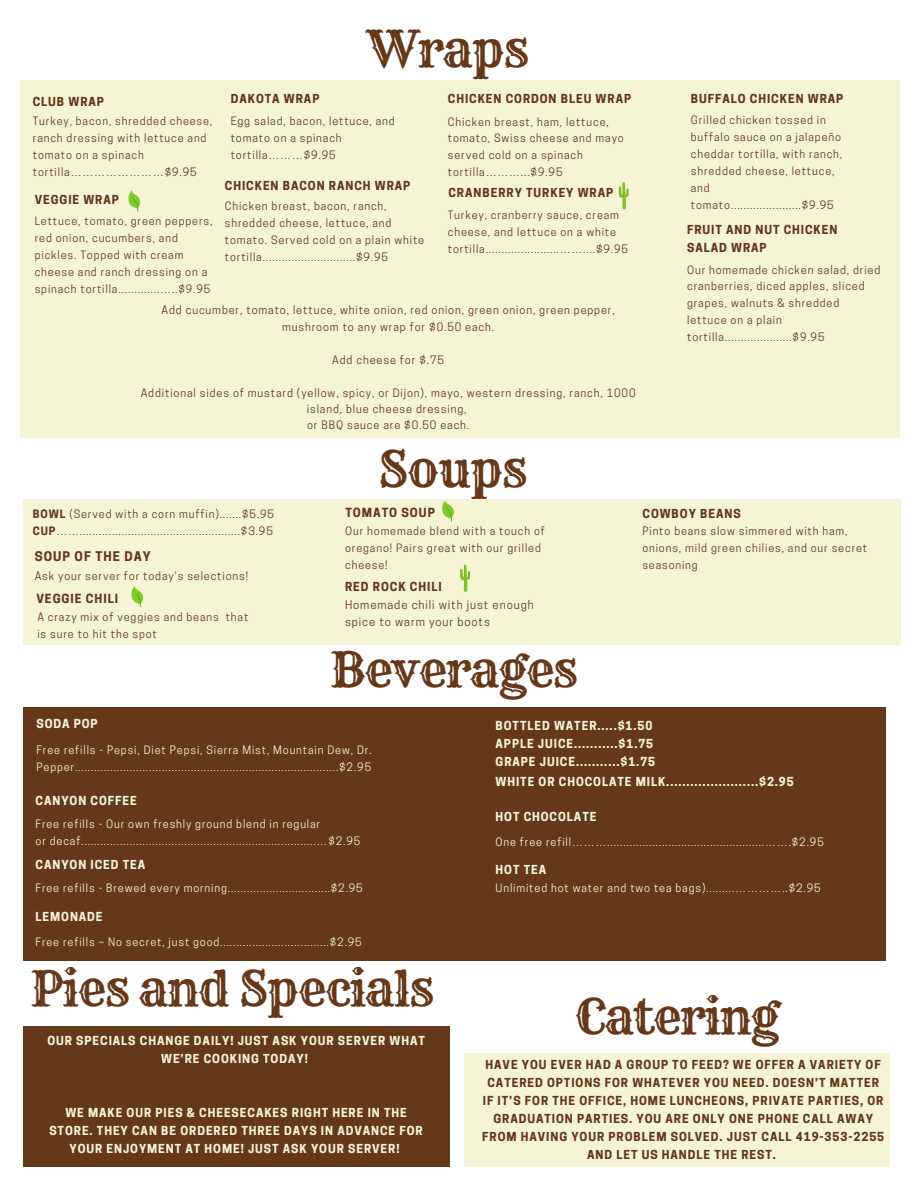
<style>
.page{position:relative;width:918px;height:1188px;background:#fff}
.page>*{position:absolute;margin:0;border:0;box-sizing:border-box;transform-origin:0 0}
.t1{font:49.2px "Rye";letter-spacing:-.03em;color:#66381a}
.t2{font:48px "Rye";letter-spacing:-.03em;color:#66381a}
.t3{font:700 12.6px "Cooper Hewitt";letter-spacing:.08em;color:#66381a}
.t4{font:700 11.85px "Cooper Hewitt";letter-spacing:.08em;color:#66381a}
.t5{font:700 11.7px/18px "Cooper Hewitt";letter-spacing:.08em;color:#66381a;text-align:center}
.t6{font:700 11.7px/18px "Cooper Hewitt";letter-spacing:.08em;color:#f5f4d5;text-align:center}
.t7{font:11.4px/17.7px "Cooper Hewitt";letter-spacing:.08em;color:#66381a}
.t8{font:10.95px/16.8px "Cooper Hewitt";letter-spacing:.08em;color:#66381a}
.t9{font:10.95px/16.8px "Cooper Hewitt";letter-spacing:.08em;color:#f5f4d5}
.s1{font-weight:700}
</style>
<div class="page">
<div style="left:23px;top:1026px;width:426px;height:141px;background:#66381a"></div>
<div style="left:465px;top:1053px;width:425px;height:114px;background:#f5f4d5"></div>
<div style="left:23px;top:707px;width:863px;height:253px;background:#66381a"></div>
<div style="left:20px;top:81px;width:880px;height:357px;background:#f5f4d5"></div>
<svg style="left:618px;top:182px;width:11px;height:27px"></svg>
<svg style="left:128px;top:190px;width:13px;height:22px"></svg>
<div style="left:23px;top:499px;width:877px;height:146px;background:#f5f4d5"></div>
<svg style="left:131px;top:586px;width:13px;height:21px"></svg>
<svg style="left:442px;top:500px;width:12px;height:22px"></svg>
<svg style="left:460px;top:565px;width:10px;height:27px"></svg>
<p class="t5" style="left:33px;top:94px;width:73px">CLUB WRAP</p>
<p class="t8" style="left:33px;top:114px;width:181px">Turkey, bacon, shredded cheese, ranch dressing with lettuce and tomato on a spinach tortilla……………………$9.95</p>
<p class="t5" style="left:35px;top:192px;width:86px">VEGGIE WRAP</p>
<p class="t8" style="left:35px;top:214px;width:179px">Lettuce, tomato, green peppers, red onion, cucumbers, and pickles. Topped with cream cheese and ranch dressing on a spinach tortilla.............…..$9.95</p>
<h1 class="t1" style="left:367px;top:18px;width:163px">Wraps</h1>
<p class="t8" style="left:231px;top:114px;width:166px">Egg salad, bacon, lettuce, and tomato on a spinach tortilla………$9.95</p>
<p class="t5" style="left:231px;top:91px;width:90px">DAKOTA WRAP</p>
<p class="t5" style="left:448px;top:91px;width:185px">CHICKEN CORDON BLEU WRAP</p>
<p class="t8" style="left:448px;top:114px;width:177px">Chicken breast, ham, lettuce, tomato, Swiss cheese and mayo served cold on a spinach tortilla………...$9.95</p>
<p class="t5" style="left:225px;top:178px;width:187px">CHICKEN BACON RANCH WRAP</p>
<p class="t8" style="left:225px;top:199px;width:201px">Chicken breast, bacon, ranch, shredded cheese, lettuce, and tomato. Served cold on a plain white tortilla.............................$9.95</p>
<p class="t5" style="left:448px;top:185px;width:166px">CRANBERRY TURKEY WRAP</p>
<p class="t8" style="left:448px;top:208px;width:182px">Turkey, cranberry sauce, cream cheese, and lettuce on a white tortilla.......................……....$9.95</p>
<p class="t8" style="left:162px;top:303px;width:455px;text-align:center">Add cucumber, tomato, lettuce, white onion, red onion, green onion, green pepper, mushroom to any wrap for $0.50 each.</p>
<p class="t8" style="left:332px;top:353px;width:113px">Add cheese for $.75</p>
<p class="t8" style="left:141px;top:386px;width:496px;line-height:16.4px;text-align:center">Additional sides of mustard (yellow, spicy, or Dijon), mayo, western dressing, ranch, 1000 island, blue cheese dressing,<br>or BBQ sauce are $0.50 each.</p>
<h1 class="t1" style="left:378px;top:438px;width:151px">Soups</h1>
<p class="t5" style="left:691px;top:91px;width:154px">BUFFALO CHICKEN WRAP</p>
<p class="t8" style="left:691px;top:113px;width:153px">Grilled chicken tossed in buffalo sauce on a jalapeño cheddar tortilla, with ranch, shredded cheese, lettuce, and tomato......................$9.95</p>
<p class="t5" style="left:687px;top:222px;width:152px;text-align:left">FRUIT AND NUT CHICKEN<br>SALAD WRAP</p>
<p class="t8" style="left:687px;top:262px;width:195px">Our homemade chicken salad, dried cranberries, diced apples, sliced grapes, walnuts &amp; shredded lettuce on a plain tortilla.....................$9.95</p>
<p class="t8" style="left:33px;top:507px;width:243px"><span class="s1">BOWL</span> (Served with a corn muffin).......$5.95<br><span class="s1">CUP</span>……..................................................$3.95</p>
<p class="t8" style="left:35px;top:569px;width:215px">Ask your server for today’s selections!</p>
<p class="t3" style="left:35px;top:552px;width:117px">SOUP OF THE DAY</p>
<p class="t4" style="left:36px;top:595px;width:83px">VEGGIE CHILI</p>
<p class="t8" style="left:37px;top:610px;width:213px">A crazy mix of veggies and beans that is sure to hit the spot</p>
<p class="t4" style="left:345px;top:508px;width:91px">TOMATO SOUP</p>
<p class="t8" style="left:345px;top:524px;width:201px">Our homemade blend with a touch of oregano! Pairs great with our grilled cheese!</p>
<p class="t5" style="left:345px;top:579px;width:98px">RED ROCK CHILI</p>
<p class="t7" style="left:345px;top:597px;width:190px">Homemade chili with just enough spice to warm your boots</p>
<h2 class="t2" style="left:330px;top:639px;width:249px">Beverages</h2>
<p class="t5" style="left:643px;top:506px;width:100px">COWBOY BEANS</p>
<p class="t8" style="left:642px;top:524px;width:226px">Pinto beans slow simmered with ham, onions, mild green chilies, and our secret seasoning</p>
<p class="t6" style="left:36px;top:716px;width:63px">SODA POP</p>
<p class="t9" style="left:36px;top:742px;width:337px">Free refills - Pepsi, Diet Pepsi, Sierra Mist, Mountain Dew, Dr.<br>Pepper..................................................................................$2.95</p>
<p class="t6" style="left:36px;top:793px;width:103px">CANYON COFFEE</p>
<p class="t9" style="left:36px;top:817px;width:326px">Free refills - Our own freshly ground blend in regular<br>or decaf.........................................................................…$2.95</p>
<p class="t6" style="left:36px;top:857px;width:111px">CANYON ICED TEA</p>
<p class="t9" style="left:36px;top:881px;width:329px">Free refills - Brewed every morning................................$2.95</p>
<p class="t6" style="left:36px;top:909px;width:69px">LEMONADE</p>
<p class="t9" style="left:36px;top:935px;width:328px">Free refills – No secret, just good..................................$2.95</p>
<h2 class="t2" style="left:30px;top:958px;width:405px">Pies and Specials</h2>
<p class="t6" style="left:47px;top:1034px;width:379px">OUR SPECIALS CHANGE DAILY! JUST ASK YOUR SERVER WHAT<br>WE’RE COOKING TODAY!</p>
<p class="t6" style="left:49px;top:1106px;width:375px">WE MAKE OUR PIES &amp; CHEESECAKES RIGHT HERE IN THE<br>STORE. THEY CAN BE ORDERED THREE DAYS IN ADVANCE FOR<br>YOUR ENJOYMENT AT HOME! JUST ASK YOUR SERVER!</p>
<p class="t6" style="left:496px;top:718px;width:161px;text-align:left">BOTTLED WATER.....$1.50<br>APPLE JUICE...........$1.75<br>GRAPE JUICE...........$1.75</p>
<p class="t6" style="left:496px;top:774px;width:300px">WHITE OR CHOCOLATE MILK.......................$2.95</p>
<p class="t6" style="left:496px;top:809px;width:102px">HOT CHOCOLATE</p>
<p class="t9" style="left:496px;top:835px;width:330px">One free refill……….................................................…….$2.95</p>
<p class="t6" style="left:496px;top:862px;width:52px">HOT TEA</p>
<p class="t9" style="left:496px;top:881px;width:327px">Unlimited hot water and two tea bags).........…………..$2.95</p>
<h2 class="t2" style="left:575px;top:987px;width:206px">Catering</h2>
<p class="t5" style="left:482px;top:1057px;width:404px">HAVE YOU EVER HAD A GROUP TO FEED? WE OFFER A VARIETY OF CATERED OPTIONS FOR WHATEVER YOU NEED. DOESN’T MATTER IF IT’S FOR THE OFFICE, HOME LUNCHEONS, PRIVATE PARTIES, OR GRADUATION PARTIES. YOU ARE ONLY ONE PHONE CALL AWAY FROM HAVING YOUR PROBLEM SOLVED. JUST CALL 419-353-2255<br>AND LET US HANDLE THE REST.</p>
</div>
